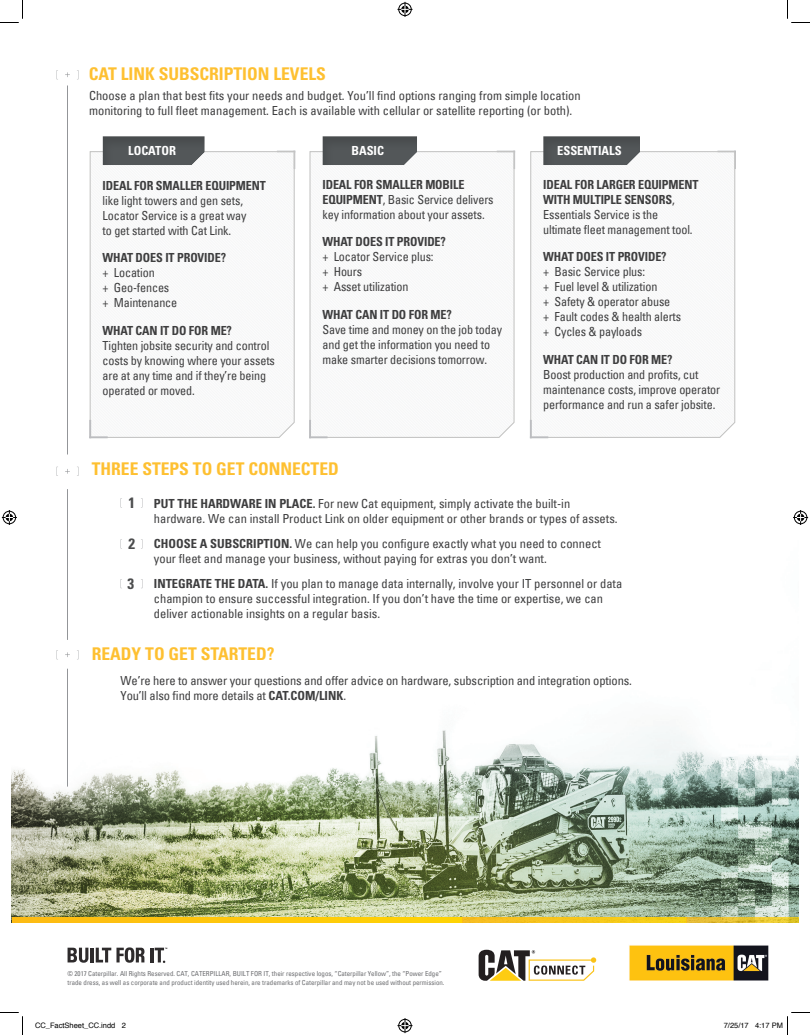
<style>
.page{position:relative;width:810px;height:1035px;background:#fff}
.page>*{position:absolute;margin:0;border:0;box-sizing:border-box;transform-origin:0 0}
.t1{font:700 condensed 17.5px "Univers LT Std";color:#fec031}
.t2{font:700 condensed 15px "Univers LT Std";color:#4b4c4d}
.t3{font:condensed 12.5px/15px "Univers";letter-spacing:-.01em;color:#3e3e3f}
.t4{font:700 condensed 12.5px/15px "Univers LT Std";letter-spacing:-.01em;color:#3e3e3f}
.t5{font:700 condensed 12.5px "Univers LT Std";color:#fff}
.t6{font:7.5px "Helvetica";color:#000}
.t7{font:condensed 6.88px/8.2px "Univers";color:#6c6d70}
.s1{font-family:"Univers LT Std";font-weight:700}
.s2{font-family:"Univers";font-weight:400}
</style>
<div class="page">
<img style="left:11px;top:326px;width:788px;height:596px">
<svg style="left:65px;top:469px;width:5px;height:5px"></svg>
<svg style="left:65px;top:652px;width:5px;height:5px"></svg>
<hr style="left:67px;top:86px;width:1px;height:369px;background:#939598">
<hr style="left:67px;top:489px;width:1px;height:151px;background:#939598">
<hr style="left:67px;top:669px;width:1px;height:118px;background:#939598">
<svg style="left:735px;top:151px;width:1px;height:18px"></svg>
<svg style="left:530px;top:151px;width:205px;height:287px"></svg>
<svg style="left:530px;top:420px;width:18px;height:18px"></svg>
<div style="left:543px;top:135px;width:99px;height:32px;background:#231f20;opacity:.15"></div>
<svg style="left:309px;top:151px;width:206px;height:287px"></svg>
<svg style="left:309px;top:420px;width:19px;height:18px"></svg>
<div style="left:322px;top:135px;width:97px;height:32px;background:#231f20;opacity:.15"></div>
<svg style="left:90px;top:151px;width:205px;height:287px"></svg>
<svg style="left:89px;top:420px;width:19px;height:18px"></svg>
<div style="left:103px;top:135px;width:103px;height:32px;background:#231f20;opacity:.15"></div>
<svg style="left:68px;top:948px;width:20px;height:15px"></svg>
<hr style="left:90px;top:948px;width:4px;height:14px;background:#2e2b2c">
<svg style="left:96px;top:947px;width:48px;height:16px"></svg>
<hr style="left:150px;top:948px;width:4px;height:14px;background:#2e2b2c">
<svg style="left:155px;top:948px;width:12px;height:15px"></svg>
<div style="left:13px;top:917px;width:449px;height:5px;background:#fec70c"></div>
<div style="left:462px;top:917px;width:225px;height:5px;background:#f6c61b"></div>
<svg style="left:687px;top:917px;width:112px;height:5px"></svg>
<svg style="left:0;top:0;width:23px;height:23px"></svg>
<svg style="left:0;top:1012px;width:23px;height:23px"></svg>
<svg style="left:787px;top:0;width:23px;height:23px"></svg>
<svg style="left:398px;top:2px;width:14px;height:15px"></svg>
<svg style="left:398px;top:1018px;width:14px;height:15px"></svg>
<svg style="left:2px;top:510px;width:15px;height:15px"></svg>
<svg style="left:793px;top:510px;width:15px;height:15px"></svg>
<svg style="left:787px;top:1012px;width:23px;height:23px"></svg>
<svg style="left:479px;top:950px;width:117px;height:31px"></svg>
<img style="left:629px;top:945px;width:140px;height:36px">
<h1 class="t1" style="left:89px;top:63px;width:239px">CAT LINK SUBSCRIPTION LEVELS</h1>
<p class="t3" style="left:89px;top:90px;width:493px">Choose a plan that best fits your needs and budget. You’ll find options ranging from simple location monitoring to full fleet management. Each is available with cellular or satellite reporting (or both).</p>
<p class="t5" style="left:128px;top:143px;width:49px">LOCATOR</p>
<p class="t4" style="left:103px;top:178px;width:165px">IDEAL FOR SMALLER EQUIPMENT</p>
<p class="t3" style="left:103px;top:194px;width:145px">like light towers and gen sets,<br>Locator Service is a great way to get started with Cat Link.</p>
<p class="t4" style="left:103px;top:250px;width:125px">WHAT DOES IT PROVIDE?</p>
<p class="t3" style="left:103px;top:266px;width:76px">+ Location<br>+ Geo-fences + Maintenance</p>
<p class="t4" style="left:103px;top:323px;width:131px">WHAT CAN IT DO FOR ME?</p>
<p class="t3" style="left:103px;top:339px;width:174px">Tighten jobsite security and control costs by knowing where your assets are at any time and if they’re being operated or moved.</p>
<p class="t5" style="left:351px;top:143px;width:34px">BASIC</p>
<p class="t4" style="left:322px;top:177px;width:144px">IDEAL FOR SMALLER MOBILE</p>
<p class="t3" style="left:322px;top:193px;width:173px"><span class="s1">EQUIPMENT</span>, Basic Service delivers key information about your assets.</p>
<p class="t4" style="left:322px;top:234px;width:125px">WHAT DOES IT PROVIDE?</p>
<p class="t3" style="left:322px;top:250px;width:113px">+ Locator Service plus: + Hours<br>+ Asset utilization</p>
<p class="t4" style="left:322px;top:307px;width:131px">WHAT CAN IT DO FOR ME?</p>
<p class="t3" style="left:322px;top:323px;width:181px">Save time and money on the job today and get the information you need to make smarter decisions tomorrow.</p>
<p class="t5" style="left:557px;top:143px;width:66px">ESSENTIALS</p>
<p class="t4" style="left:543px;top:177px;width:157px">IDEAL FOR LARGER EQUIPMENT<br>WITH MULTIPLE SENSORS<span class="s2">,</span></p>
<p class="t3" style="left:543px;top:208px;width:151px">Essentials Service is the ultimate fleet management tool.</p>
<p class="t4" style="left:543px;top:249px;width:125px">WHAT DOES IT PROVIDE?</p>
<p class="t3" style="left:543px;top:265px;width:140px">+ Basic Service plus:<br>+ Fuel level &amp; utilization<br>+ Safety &amp; operator abuse<br>+ Fault codes &amp; health alerts + Cycles &amp; payloads</p>
<p class="t4" style="left:543px;top:352px;width:131px">WHAT CAN IT DO FOR ME?</p>
<p class="t3" style="left:543px;top:368px;width:179px">Boost production and profits, cut maintenance costs, improve operator performance and run a safer jobsite.</p>
<h1 class="t1" style="left:92px;top:458px;width:248px">THREE STEPS TO GET CONNECTED</h1>
<p class="t3" style="left:154px;top:497px;width:465px"><span class="s1">PUT THE HARDWARE IN PLACE.</span> For new Cat equipment, simply activate the built-in hardware. We can install Product Link on older equipment or other brands or types of assets.</p>
<p class="t3" style="left:154px;top:537px;width:449px"><span class="s1">CHOOSE A SUBSCRIPTION.</span> We can help you configure exactly what you need to connect your fleet and manage your business, without paying for extras you don’t want.</p>
<p class="t3" style="left:154px;top:577px;width:470px"><span class="s1">INTEGRATE THE DATA.</span> If you plan to manage data internally, involve your IT personnel or data champion to ensure successful integration. If you don’t have the time or expertise, we can deliver actionable insights on a regular basis.</p>
<p class="t2" style="left:128px;top:493px;width:8px">1</p>
<p class="t2" style="left:128px;top:534px;width:8px">2</p>
<p class="t2" style="left:128px;top:574px;width:8px">3</p>
<h1 class="t1" style="left:92px;top:643px;width:184px">READY TO GET STARTED?</h1>
<p class="t3" style="left:121px;top:674px;width:513px">We’re here to answer your questions and offer advice on hardware, subscription and integration options.<br>You’ll also find more details at <span class="s1">CAT.COM/LINK</span>.</p>
<p class="t7" style="left:68px;top:970px;width:378px">© 2017 Caterpillar. All Rights Reserved. CAT, CATERPILLAR, BUILT FOR IT, their respective logos, “Caterpillar Yellow”, the “Power Edge” trade dress, as well as corporate and product identity used herein, are trademarks of Caterpillar and may not be used without permission.</p>
<p class="t6" style="left:35px;top:1019px;width:92px">CC_FactSheet_CC.indd 2</p>
<p class="t6" style="left:724px;top:1019px;width:61px">7/25/17 4:17 PM</p>
</div>
